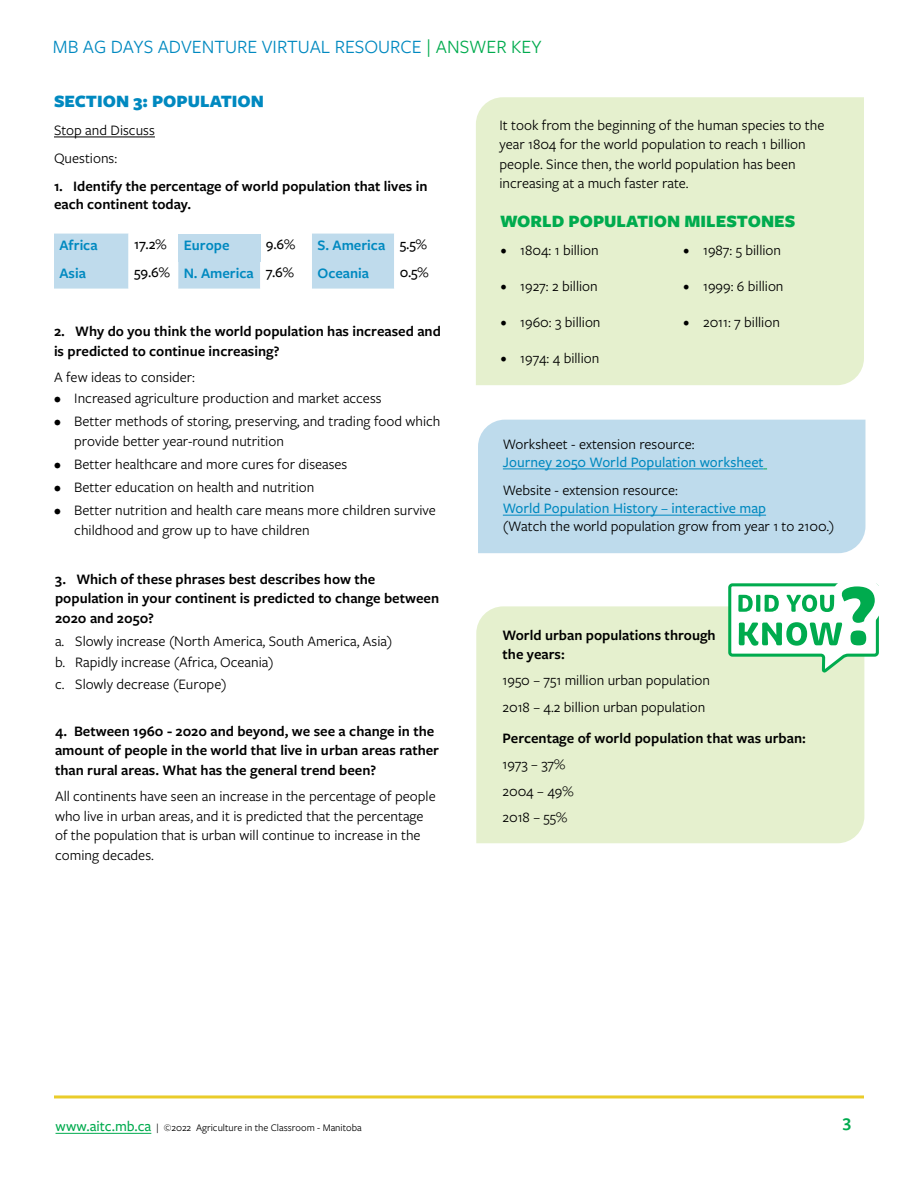
<style>
.page{position:relative;width:918px;height:1188px;background:#fff}
.page>*{position:absolute;margin:0;border:0;box-sizing:border-box;transform-origin:0 0}
.t1{font:19.5px "Freight Sans Pro";color:#0089c0}
.t2{font:900 18px "Freight Sans Pro";color:#00ab4e}
.t3{font:900 18px "Freight Sans Pro";color:#0089c0}
.t4{font:600 18px "Freight Sans Pro";color:#00ab4e}
.t5{font:15px/19.5px "Freight Sans Pro";color:#000}
.t6{font:600 15px/19.5px "Freight Sans Pro";color:#000}
.t7{font:500 15px "Freight Sans Pro";color:#0089c0}
.t8{font:600 15px "Freight Sans Pro";color:#0089c0}
.t9{font:500 15px "Freight Sans Pro";color:#000}
.t10{font:10.5px "Freight Sans Pro";color:#000}
.s1{color:#00ab4e}
.s2{font-weight:500;color:#000}
.s3{font-weight:600;color:#0089c0}
.s4{font-family:"Minion Pro";font-size:18px}
.s5{font-weight:500;font-size:15px;color:#00ab4e}
</style>
<div class="page">
<hr style="left:56px;top:1133px;width:95px;height:1px;background:#00ab4e">
<hr style="left:54px;top:1095px;width:810px;height:3px;background:#eacc2a">
<hr style="left:54px;top:137px;width:101px;height:1px;background:#000">
<svg style="left:54px;top:234px;width:340px;height:55px"></svg>
<div style="left:178px;top:234px;width:82px;height:28px;background:#bfdbec"></div>
<div style="left:476px;top:97px;width:388px;height:288px;background:#e5f0ce"></div>
<div style="left:478px;top:420px;width:249px;height:133px;background:#bedbec"></div>
<hr style="left:503px;top:469px;width:261px;height:1px;background:#0089c0">
<hr style="left:503px;top:515px;width:263px;height:1px;background:#0089c0">
<div style="left:476px;top:606px;width:251px;height:237px;background:#e5f0ce"></div>
<svg style="left:727px;top:347px;width:152px;height:497px"></svg>
<svg style="left:730px;top:568px;width:147px;height:103px"></svg>
<h1 class="t1" style="left:53px;top:34px;width:490px">MB AG DAYS ADVENTURE VIRTUAL RESOURCE <span class="s1">| ANSWER KEY</span></h1>
<p class="t3" style="left:54px;top:88px;width:212px">SECTION 3: POPULATION</p>
<p class="t5" style="left:54px;top:115px;width:102px;line-height:28.2px">Stop and Discuss<br>Questions:</p>
<p class="t6" style="left:54px;top:177px;width:375px;line-height:18px">1. Identify the percentage of world population that lives in each continent today.</p>
<p class="t8" style="left:60px;top:234px;width:40px">Africa</p>
<p class="t8" style="left:134px;top:234px;width:97px"><span class="s2">17.2%</span> Europe</p>
<p class="t9" style="left:266px;top:234px;width:31px">9.6%</p>
<p class="t8" style="left:318px;top:234px;width:111px">S. America <span class="s2">5.5%</span></p>
<p class="t8" style="left:60px;top:262px;width:28px">Asia</p>
<p class="t9" style="left:134px;top:262px;width:161px">59.6% <span class="s3">N. America</span> 7.6%</p>
<p class="t8" style="left:318px;top:262px;width:53px">Oceania</p>
<p class="t9" style="left:400px;top:262px;width:30px">0.5%</p>
<p class="t6" style="left:54px;top:321px;width:388px">2. Why do you think the world population has increased and is predicted to continue increasing?</p>
<p class="t5" style="left:54px;top:367px;width:143px">A few ideas to consider:</p>
<p class="t5" style="left:54px;top:388px;width:329px">• Increased agriculture production and market access</p>
<p class="t5" style="left:74px;top:411px;width:368px;text-indent:-20px">• Better methods of storing, preserving, and trading food which provide better year-round nutrition</p>
<p class="t5" style="left:54px;top:454px;width:295px">• Better healthcare and more cures for diseases</p>
<p class="t5" style="left:54px;top:477px;width:262px">• Better education on health and nutrition</p>
<p class="t5" style="left:74px;top:500px;width:363px;text-indent:-20px">• Better nutrition and health care means more children survive childhood and grow up to have children</p>
<p class="t6" style="left:55px;top:569px;width:386px">3. Which of these phrases best describes how the population in your continent is predicted to change between<br>2020 and 2050?</p>
<p class="t5" style="left:55px;top:629px;width:339px;line-height:21.8px">a. Slowly increase (North America, South America, Asia) b. Rapidly increase (Africa, Oceania)<br>c. Slowly decrease (Europe)</p>
<p class="t6" style="left:55px;top:721px;width:386px">4. Between 1960 - 2020 and beyond, we see a change in the amount of people in the world that live in urban areas rather than rural areas. What has the general trend been?</p>
<p class="t5" style="left:55px;top:786px;width:382px">All continents have seen an increase in the percentage of people who live in urban areas, and it is predicted that the percentage of the population that is urban will continue to increase in the coming decades.</p>
<p class="t5" style="left:500px;top:115px;width:327px">It took from the beginning of the human species to the year 1804 for the world population to reach 1 billion people. Since then, the world population has been increasing at a much faster rate.</p>
<p class="t2" style="left:500px;top:208px;width:297px">WORLD POPULATION MILESTONES</p>
<p class="t5" style="left:500px;top:239px;width:100px"><span class="s4">•</span> 1804: 1 billion</p>
<p class="t5" style="left:500px;top:275px;width:99px"><span class="s4">•</span> 1927: 2 billion</p>
<p class="t5" style="left:500px;top:311px;width:102px"><span class="s4">•</span> 1960: 3 billion</p>
<p class="t5" style="left:500px;top:347px;width:101px"><span class="s4">•</span> 1974: 4 billion</p>
<p class="t5" style="left:683px;top:240px;width:100px"><span class="s4">•</span> 1987: 5 billion</p>
<p class="t5" style="left:683px;top:276px;width:102px"><span class="s4">•</span> 1999: 6 billion</p>
<p class="t5" style="left:683px;top:312px;width:99px"><span class="s4">•</span> 2011: 7 billion</p>
<p class="t5" style="left:503px;top:434px;width:193px">Worksheet - extension resource:</p>
<p class="t7" style="left:503px;top:452px;width:262px">Journey 2050 World Population worksheet</p>
<p class="t5" style="left:503px;top:480px;width:177px">Website - extension resource:</p>
<p class="t7" style="left:503px;top:498px;width:265px">World Population History – interactive map</p>
<p class="t5" style="left:503px;top:516px;width:333px">(Watch the world population grow from year 1 to 2100.)</p>
<p class="t6" style="left:503px;top:624px;width:215px">World urban populations through the years:</p>
<p class="t5" style="left:503px;top:667px;width:209px;line-height:26.2px">1950 – 751 million urban population<br>2018 – 4.2 billion urban population</p>
<p class="t6" style="left:503px;top:728px;width:305px">Percentage of world population that was urban:</p>
<p class="t5" style="left:503px;top:751px;width:72px;line-height:26.2px">1973 – 37%<br>2004 – 49%<br>2018 – 55%</p>
<p class="t10" style="left:56px;top:1121px;width:308px"><span class="s5">www.aitc.mb.ca</span> | ©2022 Agriculture in the Classroom - Manitoba</p>
<p class="t4" style="left:843px;top:1109px;width:10px">3</p>
</div>
